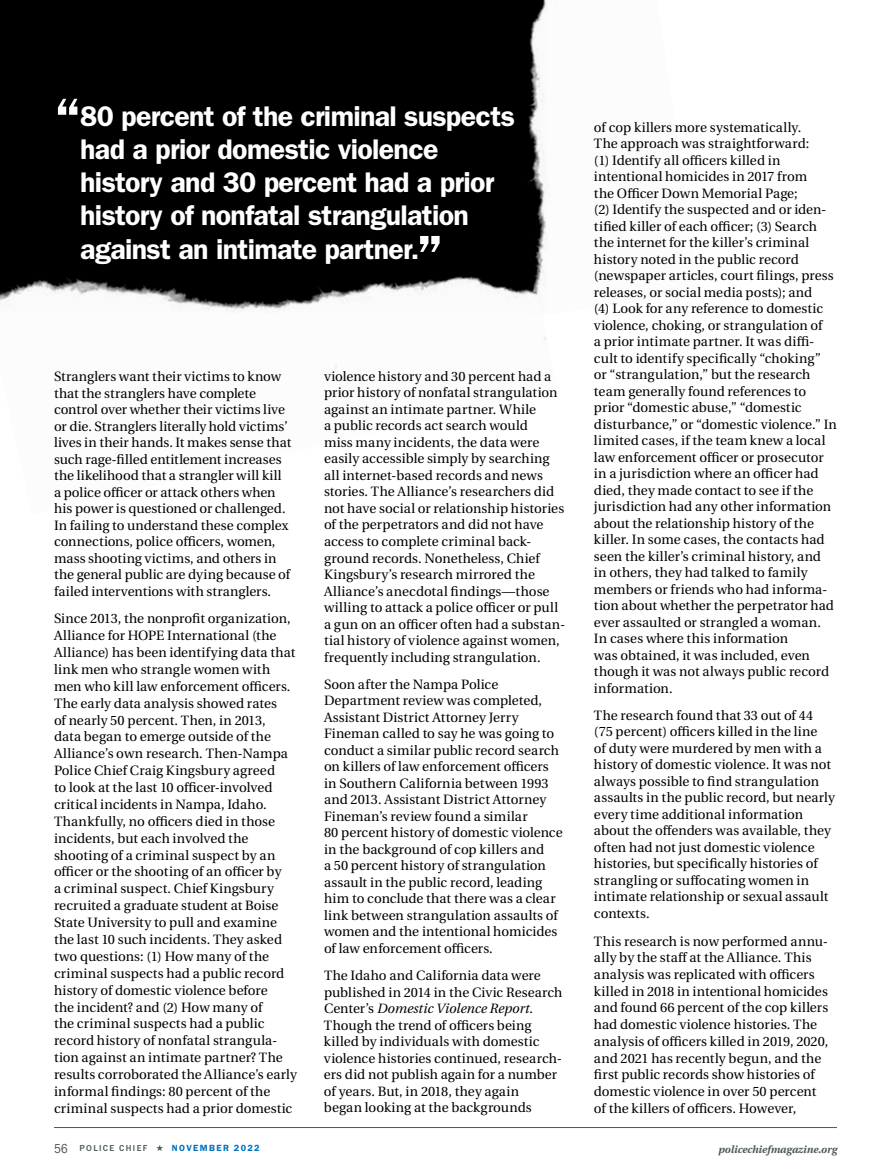
<style>
.page{position:relative;width:891px;height:1175px;background:#fff}
.page>*{position:absolute;margin:0;border:0;box-sizing:border-box;transform-origin:0 0}
.t1{font:600 28.5px/33.2px "ITC Franklin Gothic Std";letter-spacing:-.025em;color:#fff}
.t2{font:13.5px/16.5px "Heuristica";letter-spacing:.005em;color:#000}
.t3{font:italic 700 10.5px "Heuristica";color:#4e5859}
.t4{font:600 9px "ITC Franklin Gothic Std";letter-spacing:.15em;color:#0071b9}
.s1{font-size:57px}
.s2{font-style:italic}
.s3{font-weight:400;font-stretch:condensed;font-size:13.5px;color:#4e5859}
.s4{font-weight:500;color:#4e5859}
.s5{color:#4e5859}
</style>
<div class="page">
<hr style="left:54px;top:1127px;width:783px;height:1px;background:#4e5859">
<div style="left:0;top:0;width:547px;height:312px;background:#000"></div>
<img style="left:529px;top:0;width:81px;height:210px">
<img style="left:0;top:210px;width:549px;height:158px">
<h1 class="t1" style="left:80px;top:99px;width:436px;text-indent:-26px"><span class="s1">“</span>80 percent of the criminal suspects had a prior domestic violence history and 30 percent had a prior history of nonfatal strangulation against an intimate partner.<span class="s1">”</span></h1>
<p class="t2" style="left:54px;top:368px;width:239px">Stranglers want their victims to know that the stranglers have complete control over whether their victims live or die. Stranglers literally hold victims’ lives in their hands. It makes sense that such rage-filled entitlement increases the likelihood that a strangler will kill a police officer or attack others when his power is questioned or challenged.<br>In failing to understand these complex connections, police officers, women, mass shooting victims, and others in the general public are dying because of failed interventions with stranglers.</p>
<p class="t2" style="left:54px;top:610px;width:244px">Since 2013, the nonprofit organization, Alliance for HOPE International (the Alliance) has been identifying data that link men who strangle women with men who kill law enforcement officers.<br>The early data analysis showed rates<br>of nearly 50 percent. Then, in 2013,<br>data began to emerge outside of the Alliance’s own research. Then-Nampa Police Chief Craig Kingsbury agreed<br>to look at the last 10 officer-involved critical incidents in Nampa, Idaho.<br>Thankfully, no officers died in those incidents, but each involved the shooting of a criminal suspect by an officer or the shooting of an officer by<br>a criminal suspect. Chief Kingsbury recruited a graduate student at Boise State University to pull and examine the last 10 such incidents. They asked two questions: (1) How many of the criminal suspects had a public record history of domestic violence before<br>the incident? and (2) How many of<br>the criminal suspects had a public record history of nonfatal strangula&shy;tion against an intimate partner? The results corroborated the Alliance’s early informal findings: 80 percent of the criminal suspects had a prior domestic</p>
<p class="t2" style="left:324px;top:368px;width:243px">violence history and 30 percent had a prior history of nonfatal strangulation against an intimate partner. While<br>a public records act search would<br>miss many incidents, the data were easily accessible simply by searching all internet-based records and news stories. The Alliance’s researchers did not have social or relationship histories of the perpetrators and did not have access to complete criminal back&shy;ground records. Nonetheless, Chief Kingsbury’s research mirrored the Alliance’s anecdotal findings—those willing to attack a police officer or pull a gun on an officer often had a substan&shy;tial history of violence against women, frequently including strangulation.</p>
<p class="t2" style="left:324px;top:676px;width:240px">Soon after the Nampa Police Department review was completed, Assistant District Attorney Jerry Fineman called to say he was going to conduct a similar public record search on killers of law enforcement officers in Southern California between 1993 and 2013. Assistant District Attorney Fineman’s review found a similar<br>80 percent history of domestic violence in the background of cop killers and<br>a 50 percent history of strangulation assault in the public record, leading him to conclude that there was a clear link between strangulation assaults of women and the intentional homicides of law enforcement officers.</p>
<p class="t2" style="left:324px;top:967px;width:240px">The Idaho and California data were published in 2014 in the Civic Research Center’s <span class="s2">Domestic Violence Report</span>.<br>Though the trend of officers being killed by individuals with domestic violence histories continued, research&shy;ers did not publish again for a number of years. But, in 2018, they again<br>began looking at the backgrounds</p>
<p class="t2" style="left:594px;top:119px;width:245px">of cop killers more systematically.<br>The approach was straightforward:<br>(1) Identify all officers killed in intentional homicides in 2017 from<br>the Officer Down Memorial Page;<br>(2) Identify the suspected and or iden&shy;tified killer of each officer; (3) Search the internet for the killer’s criminal history noted in the public record (newspaper articles, court filings, press releases, or social media posts); and<br>(4) Look for any reference to domestic violence, choking, or strangulation of<br>a prior intimate partner. It was diffi&shy;cult to identify specifically “choking” or “strangulation,” but the research team generally found references to prior “domestic abuse,” “domestic disturbance,” or “domestic violence.” In limited cases, if the team knew a local law enforcement officer or prosecutor in a jurisdiction where an officer had died, they made contact to see if the jurisdiction had any other information about the relationship history of the killer. In some cases, the contacts had seen the killer’s criminal history, and in others, they had talked to family members or friends who had informa&shy;tion about whether the perpetrator had ever assaulted or strangled a woman.<br>In cases where this information<br>was obtained, it was included, even though it was not always public record information.</p>
<p class="t2" style="left:594px;top:707px;width:242px">The research found that 33 out of 44 (75 percent) officers killed in the line<br>of duty were murdered by men with a history of domestic violence. It was not always possible to find strangulation assaults in the public record, but nearly every time additional information about the offenders was available, they often had not just domestic violence histories, but specifically histories of strangling or suffocating women in intimate relationship or sexual assault contexts.</p>
<p class="t2" style="left:594px;top:932px;width:236px">This research is now performed annu&shy;ally by the staff at the Alliance. This analysis was replicated with officers killed in 2018 in intentional homicides and found 66 percent of the cop killers had domestic violence histories. The analysis of officers killed in 2019, 2020, and 2021 has recently begun, and the first public records show histories of domestic violence in over 50 percent of the killers of officers. However,</p>
<p class="t4" style="left:54px;top:1142px;width:207px"><span class="s3">56</span> <span class="s4">POLICE CHIEF</span> <span class="s5">★</span> NOVEMBER 2022</p>
<p class="t3" style="left:718px;top:1140px;width:120px">policechiefmagazine.org</p>
</div>
